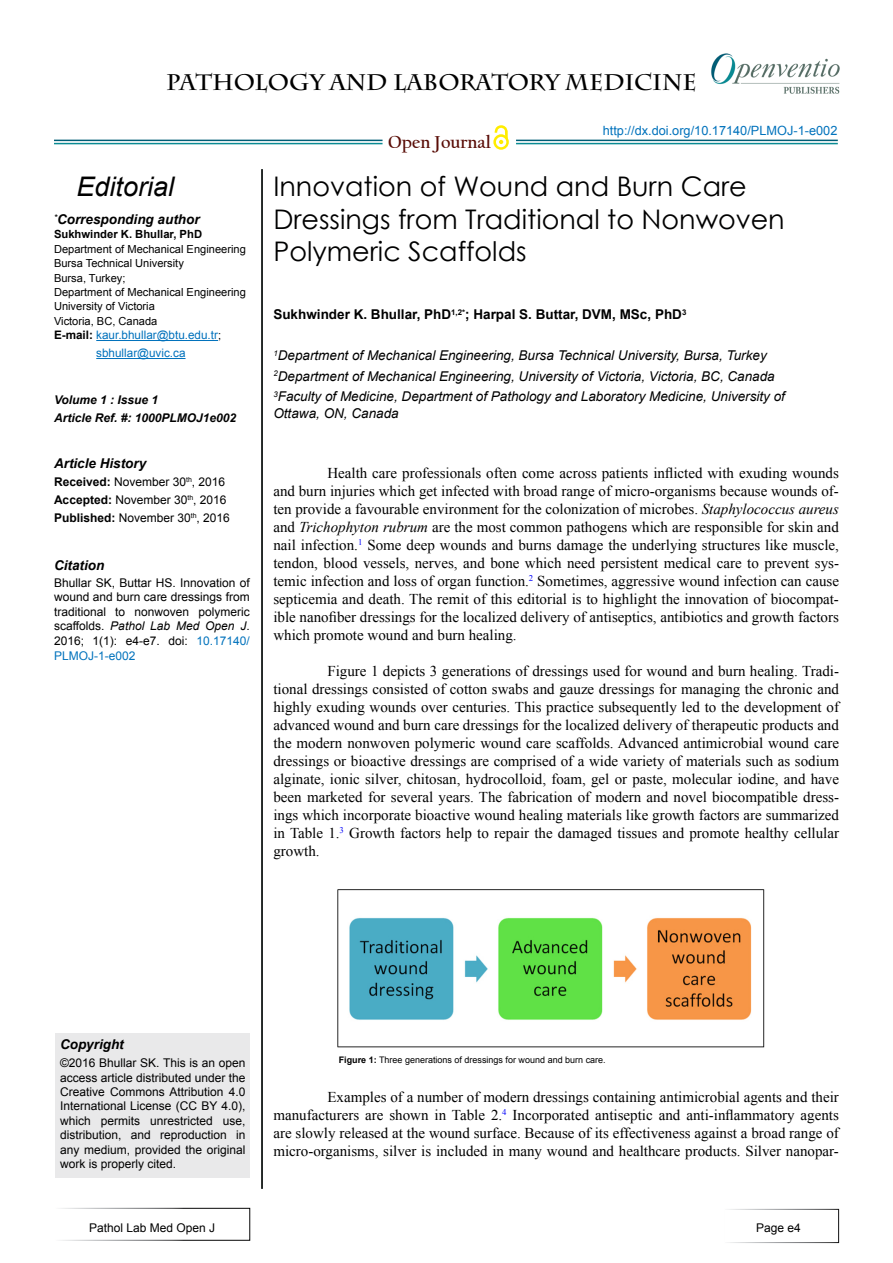
<style>
.page{position:relative;width:893px;height:1263px;background:#fff}
.page>*{position:absolute;margin:0;border:0;box-sizing:border-box;transform-origin:0 0}
.t1{font:27px/32.4px "Century Gothic";color:#000101}
.t2{font:italic 27px "Arial";color:#000}
.t3{font:700 22.5px "Charlemagne Std";color:#000}
.t4{font:700 18.15px "Californian FB";color:#580b05}
.t5{font:15px/18px "Times New Roman";color:#000;text-align:justify}
.t6{font:italic 13.5px/20.5px "Arial";color:#000101}
.t7{font:700 13.5px "Arial";color:#000101}
.t8{font:italic 700 13.5px "Arial";color:#000}
.t9{font:12.75px "Arial";color:#0072bc}
.t10{font:12px/14.4px "Arial";color:#000;text-align:justify}
.t11{font:italic 700 12px/18px "Arial";color:#000}
.t12{font:11.7px/18px "Arial";color:#0071bc;text-align:center}
.t13{font:700 11.25px "Arial";color:#000}
.t14{font:11.1px/14.4px "Arial";color:#000}
.t15{font:9px "Arial";color:#000}
.s1{font-weight:700;color:#000}
.s2{font-size:11.1px;color:#000}
.s3{font-weight:700}
.s4{font-style:italic}
.s5{color:#0072bc}
</style>
<div class="page">
<hr style="left:54px;top:140px;width:328px;height:1px;background:#015d75">
<hr style="left:54px;top:143px;width:328px;height:1px;background:#0a8b93">
<hr style="left:516px;top:140px;width:322px;height:1px;background:#015d75">
<hr style="left:516px;top:143px;width:322px;height:1px;background:#0a8b93">
<svg style="left:493px;top:134px;width:16px;height:16px"></svg>
<svg style="left:496px;top:137px;width:10px;height:10px"></svg>
<svg style="left:495px;top:125px;width:13px;height:19px"></svg>
<div style="left:54px;top:1208px;width:196px;height:33px;border:1px solid #fff"></div>
<div style="left:723px;top:1209px;width:116px;height:34px;border:1px solid #fff"></div>
<img style="left:711px;top:53px;width:129px;height:41px">
<hr style="left:96px;top:340px;width:122px;height:1px;background:#0071bc">
<hr style="left:96px;top:358px;width:90px;height:1px;background:#0071bc">
<div style="left:56px;top:1033px;width:194px;height:145px;background:#e9e9ea"></div>
<hr style="left:262px;top:169px;width:1px;height:1020px;background:#000">
<hr style="left:261px;top:169px;width:1px;height:1020px;background:#000">
<img style="left:337px;top:889px;width:428px;height:159px">
<h2 class="t3" style="left:166px;top:70px;width:532px">PATHOLOGY AND LABORATORY MEDICINE</h2>
<h1 class="t2" style="left:76px;top:169px;width:99px">Editorial</h1>
<p class="t8" style="left:54px;top:210px;width:147px"><sup>*</sup>Corresponding author</p>
<p class="t13" style="left:54px;top:227px;width:150px">Sukhwinder K. Bhullar, PhD</p>
<p class="t14" style="left:54px;top:242px;width:193px">Department of Mechanical Engineering<br>Bursa Technical University<br>Bursa, Turkey;<br>Department of Mechanical Engineering<br>University of Victoria<br>Victoria, BC, Canada</p>
<p class="t12" style="left:54px;top:326px;width:169px"><span class="s1">E-mail:</span> kaur.bhullar@btu.edu.tr<span class="s2">; </span>sbhullar@uvic.ca</p>
<p class="t11" style="left:54px;top:391px;width:184px">Volume 1 : Issue 1<br>Article Ref. #: 1000PLMOJ1e002</p>
<p class="t8" style="left:54px;top:454px;width:94px">Article History</p>
<p class="t10" style="left:54px;top:473px;width:177px;line-height:18px;text-align:left"><span class="s3">Received:</span> November 30<sup>th</sup>, 2016<br><span class="s3">Accepted:</span> November 30<sup>th</sup>, 2016<br><span class="s3">Published:</span> November 30<sup>th</sup>, 2016</p>
<p class="t8" style="left:54px;top:556px;width:52px">Citation</p>
<p class="t10" style="left:54px;top:575px;width:197px">Bhullar SK, Buttar HS. Innovation of wound and burn care dressings from traditional to nonwoven polymeric scaffolds. <span class="s4">Pathol Lab Med Open J</span>.<br>2016; 1(1): e4-e7. doi: <span class="s5">10.17140/ PLMOJ-1-e002</span></p>
<p class="t4" style="left:388px;top:132px;width:104px">Open Journal</p>
<p class="t9" style="left:603px;top:122px;width:236px">http://dx.doi.org/10.17140/PLMOJ-1-e002</p>
<h1 class="t1" style="left:273px;top:170px;width:513px">Innovation of Wound and Burn Care<br>Dressings from Traditional to Nonwoven<br>Polymeric Scaffolds</h1>
<p class="t7" style="left:273px;top:305px;width:414px">Sukhwinder K. Bhullar, PhD<sup>1,2*</sup>; Harpal S. Buttar, DVM, MSc, PhD<sup>3</sup></p>
<p class="t6" style="left:273px;top:345px;width:513px"><sup>1</sup>Department of Mechanical Engineering, Bursa Technical University, Bursa, Turkey<br><sup>2</sup>Department of Mechanical Engineering, University of Victoria, Victoria, BC, Canada<br><sup>3</sup>Faculty of Medicine, Department of Pathology and Laboratory Medicine, University of</p>
<p class="t6" style="left:273px;top:403px;width:127px">Ottawa, ON, Canada</p>
<p class="t5" style="left:273px;top:464px;width:567px;text-indent:54px">Health care professionals often come across patients inflicted with exuding wounds and burn injuries which get infected with broad range of micro-organisms because wounds of&shy;ten provide a favourable environment for the colonization of microbes. <span class="s4">Staphylococcus aureus </span>and <span class="s4">Trichophyton rubrum</span> are the most common pathogens which are responsible for skin and nail infection.<sup>1</sup> Some deep wounds and burns damage the underlying structures like muscle, tendon, blood vessels, nerves, and bone which need persistent medical care to prevent sys&shy;temic infection and loss of organ function.<sup>2</sup> Sometimes, aggressive wound infection can cause septicemia and death. The remit of this editorial is to highlight the innovation of biocompat&shy;ible nanofiber dressings for the localized delivery of antiseptics, antibiotics and growth factors which promote wound and burn healing.</p>
<p class="t5" style="left:273px;top:662px;width:567px;text-indent:54px">Figure 1 depicts 3 generations of dressings used for wound and burn healing. Tradi&shy;tional dressings consisted of cotton swabs and gauze dressings for managing the chronic and highly exuding wounds over centuries. This practice subsequently led to the development of advanced wound and burn care dressings for the localized delivery of therapeutic products and the modern nonwoven polymeric wound care scaffolds. Advanced antimicrobial wound care dressings or bioactive dressings are comprised of a wide variety of materials such as sodium alginate, ionic silver, chitosan, hydrocolloid, foam, gel or paste, molecular iodine, and have been marketed for several years. The fabrication of modern and novel biocompatible dress&shy;ings which incorporate bioactive wound healing materials like growth factors are summarized in Table 1.<sup>3</sup> Growth factors help to repair the damaged tissues and promote healthy cellular growth.</p>
<p class="t8" style="left:60px;top:1035px;width:65px">Copyright</p>
<p class="t10" style="left:60px;top:1056px;width:187px">©2016 Bhullar SK. This is an open access article distributed under the Creative Commons Attribution 4.0<br>International License (CC BY 4.0), which permits unrestricted use, distribution, and reproduction in any medium, provided the original work is properly cited.</p>
<p class="t10" style="left:89px;top:1220px;width:128px">Pathol Lab Med Open J</p>
<p class="t15" style="left:339px;top:1053px;width:268px"><span class="s3">Figure 1:</span> Three generations of dressings for wound and burn care.</p>
<p class="t5" style="left:273px;top:1088px;width:567px;text-indent:54px">Examples of a number of modern dressings containing antimicrobial agents and their manufacturers are shown in Table 2.<sup>4</sup> Incorporated antiseptic and anti-inflammatory agents are slowly released at the wound surface. Because of its effectiveness against a broad range of micro-organisms, silver is included in many wound and healthcare products. Silver nanopar-</p>
<p class="t10" style="left:756px;top:1221px;width:46px">Page e4</p>
</div>
